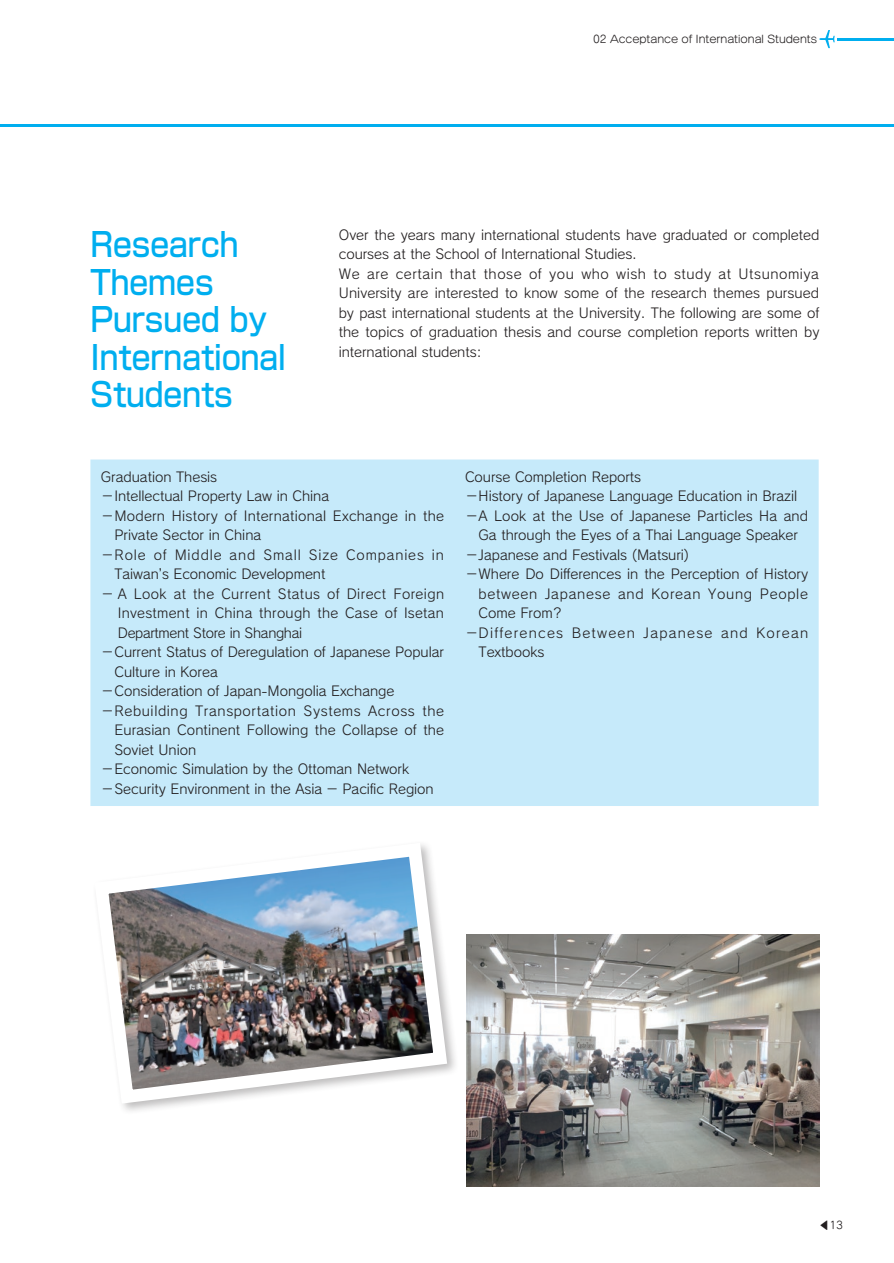
<style>
.page{position:relative;width:894px;height:1263px;background:#fff}
.page>*{position:absolute;margin:0;border:0;box-sizing:border-box;transform-origin:0 0}
.t1{font:500 33px/37.5px "Shin Go Pro";color:#00aeef;scale:.9 1}
.t2{font:13.5px/19.5px "Rodin NTLG Pro M";color:#231f20}
.t3{font:13.5px "Rodin NTLG Pro M";letter-spacing:.02em;color:#231f20}
.t4{font:13.5px "Rodin NTLG Pro M";letter-spacing:.05em;color:#231f20}
.t5{font:13.5px "Rodin NTLG Pro M";letter-spacing:.035em;color:#231f20}
.t6{font:13.5px "Rodin NTLG Pro M";letter-spacing:.025em;color:#231f20}
.t7{font:13.5px "Rodin NTLG Pro M";letter-spacing:.07em;color:#231f20}
.t8{font:13.5px "Rodin NTLG Pro M";letter-spacing:.095em;color:#231f20}
.t9{font:13.5px "Rodin NTLG Pro M";letter-spacing:.055em;color:#231f20}
.t10{font:13.5px "Rodin NTLG Pro M";letter-spacing:-.02em;color:#231f20}
.t11{font:10.5px "G Maru Go Pro M";color:#231f20}
</style>
<div class="page">
<img style="left:466px;top:935px;width:352px;height:251px">
<img style="left:108px;top:844px;width:346px;height:267px">
<div style="left:90px;top:460px;width:728px;height:346px;background:#c6eafa"></div>
<hr style="left:0;top:124px;width:893px;height:3px;background:#00aeef">
<hr style="left:837px;top:38px;width:56px;height:3px;background:#00aeef">
<svg style="left:819px;top:30px;width:15px;height:18px"></svg>
<p class="t11" style="left:592px;top:32px;width:225px">02 Acceptance of International Students</p>
<h1 class="t1" style="left:90px;top:222px;width:218px">Research<br>Themes<br>Pursued by<br>International<br>Students</h1>
<p class="t2" style="left:338px;top:225px;width:482px">Over the years many international students have graduated or completed courses at the School of International Studies.<br>We are certain that those of you who wish to study at Utsunomiya University are interested to know some of the research themes pursued by past international students at the University. The following are some of the topics of graduation thesis and course completion reports written by international students:</p>
<p class="t2" style="left:101px;top:467px;width:118px">Graduation Thesis</p>
<p class="t2" style="left:101px;top:486px;width:230px">－Intellectual Property Law in China</p>
<p class="t3" style="left:101px;top:507px;width:344px">－Modern History of International Exchange in the</p>
<p class="t2" style="left:114px;top:525px;width:148px">Private Sector in China</p>
<p class="t7" style="left:101px;top:546px;width:344px">－Role of Middle and Small Size Companies in</p>
<p class="t2" style="left:114px;top:564px;width:212px">Taiwan’s Economic Development</p>
<p class="t5" style="left:101px;top:585px;width:344px">－ A Look at the Current Status of Direct Foreign</p>
<p class="t6" style="left:118px;top:605px;width:327px">Investment in China through the Case of Isetan</p>
<p class="t10" style="left:118px;top:624px;width:186px">Department Store in Shanghai</p>
<p class="t2" style="left:101px;top:642px;width:344px">－Current Status of Deregulation of Japanese Popular</p>
<p class="t2" style="left:114px;top:662px;width:105px">Culture in Korea</p>
<p class="t2" style="left:101px;top:681px;width:295px">－Consideration of Japan-Mongolia Exchange</p>
<p class="t4" style="left:101px;top:702px;width:344px">－Rebuilding Transportation Systems Across the</p>
<p class="t2" style="left:114px;top:720px;width:331px">Eurasian Continent Following the Collapse of the</p>
<p class="t2" style="left:114px;top:740px;width:83px">Soviet Union</p>
<p class="t2" style="left:101px;top:759px;width:309px">－Economic Simulation by the Ottoman Network</p>
<p class="t2" style="left:101px;top:779px;width:334px">－Security Environment in the Asia － Pacific Region</p>
<p class="t2" style="left:465px;top:467px;width:177px">Course Completion Reports</p>
<p class="t2" style="left:465px;top:486px;width:333px">－History of Japanese Language Education in Brazil</p>
<p class="t2" style="left:465px;top:505px;width:344px">－A Look at the Use of Japanese Particles Ha and</p>
<p class="t2" style="left:478px;top:525px;width:321px">Ga through the Eyes of a Thai Language Speaker</p>
<p class="t2" style="left:465px;top:544px;width:226px">－Japanese and Festivals (Matsuri)</p>
<p class="t2" style="left:465px;top:564px;width:344px">－Where Do Differences in the Perception of History</p>
<p class="t9" style="left:478px;top:585px;width:331px">between Japanese and Korean Young People</p>
<p class="t2" style="left:478px;top:603px;width:85px">Come From?</p>
<p class="t8" style="left:465px;top:624px;width:344px">－Differences Between Japanese and Korean</p>
<p class="t2" style="left:478px;top:642px;width:67px">Textbooks</p>
<p class="t11" style="left:830px;top:1220px;width:12px;rotate:90deg">▼</p>
<p class="t11" style="left:829px;top:1218px;width:15px">13</p>
</div>
